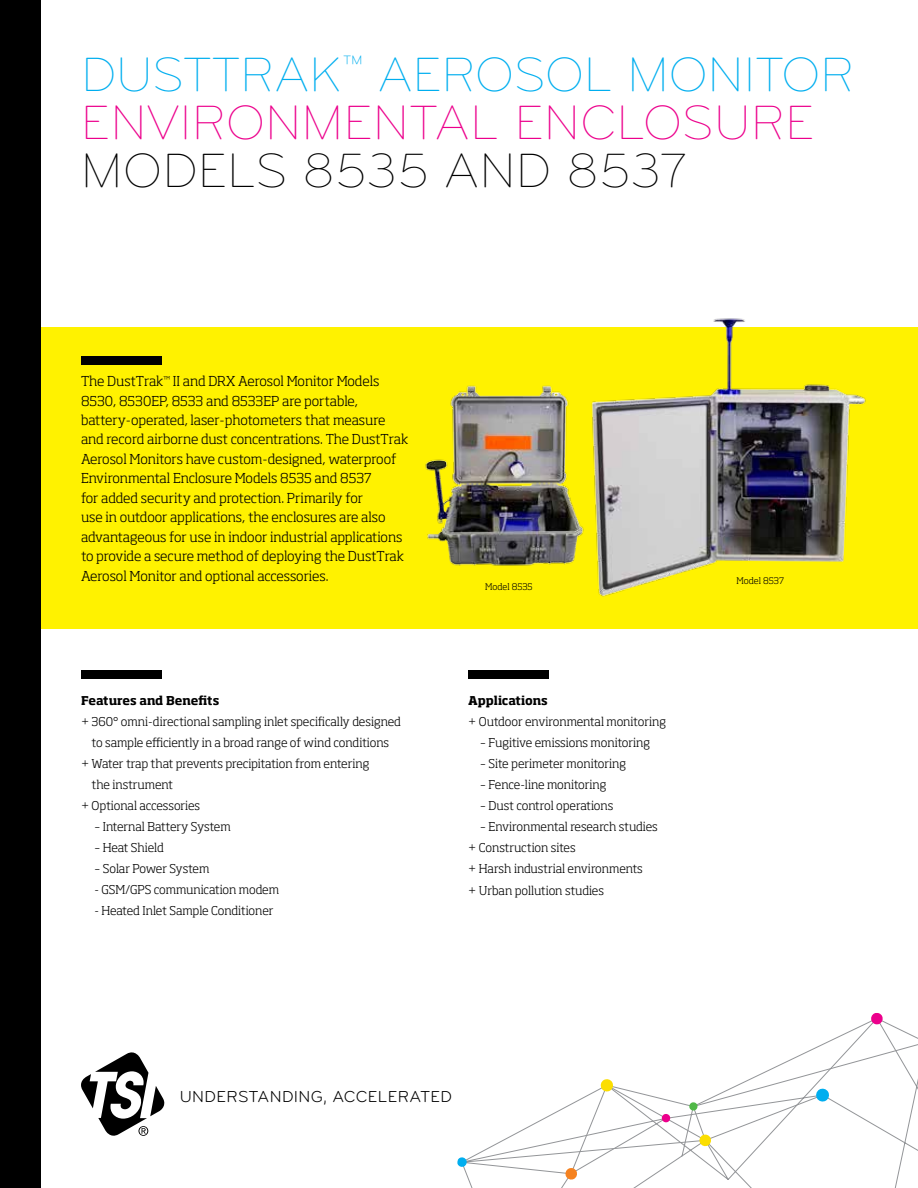
<style>
.page{position:relative;width:918px;height:1188px;background:#fff}
.page>*{position:absolute;margin:0;border:0;box-sizing:border-box;transform-origin:0 0}
.t1{font:300 49.95px/48px "Bryant Pro";letter-spacing:-.01em;color:#00aeef}
.t2{font:300 49.95px "Bryant Pro";color:#000}
.t3{font:16.5px "Bryant Pro";letter-spacing:.025em;color:#010101}
.t4{font:300 13.5px/19.5px "Soho Std";letter-spacing:-.005em;color:#000}
.t5{font:300 12px/21.1px "Soho Std";letter-spacing:-.005em;color:#000}
.t6{font:700 12px "Soho Std";letter-spacing:-.005em;color:#000}
.t7{font:300 9px "Soho Std";color:#000}
.s1{color:#ec008c}
</style>
<div class="page">
<div style="left:27px;top:327px;width:891px;height:301px;background:#fff200"></div>
<svg style="left:81px;top:1052px;width:84px;height:84px"></svg>
<div style="left:81px;top:357px;width:81px;height:8px;background:#000"></div>
<div style="left:468px;top:671px;width:81px;height:8px;background:#000"></div>
<div style="left:81px;top:671px;width:81px;height:8px;background:#000"></div>
<svg style="left:463px;top:1021px;width:455px;height:167px"></svg>
<svg style="left:689px;top:1102px;width:9px;height:9px"></svg>
<svg style="left:457px;top:1157px;width:10px;height:11px"></svg>
<svg style="left:565px;top:1167px;width:13px;height:13px"></svg>
<svg style="left:815px;top:1088px;width:15px;height:14px"></svg>
<svg style="left:600px;top:1078px;width:14px;height:14px"></svg>
<svg style="left:870px;top:1013px;width:13px;height:12px"></svg>
<svg style="left:699px;top:1134px;width:13px;height:13px"></svg>
<svg style="left:661px;top:1113px;width:10px;height:10px"></svg>
<div style="left:0;top:0;width:40px;height:1188px;background:#000"></div>
<img style="left:591px;top:318px;width:275px;height:279px">
<img style="left:425px;top:385px;width:159px;height:181px">
<h1 class="t1" style="left:81px;top:51px;width:775px">DUSTTRAK<sup>™</sup> AEROSOL MONITOR<br><span class="s1">ENVIRONMENTAL ENCLOSURE</span></h1>
<h1 class="t2" style="left:81px;top:142px;width:607px">MODELS 8535 AND 8537</h1>
<p class="t4" style="left:81px;top:371px;width:329px">The DustTrak<sup>™</sup> II and DRX Aerosol Monitor Models 8530, 8530EP, 8533 and 8533EP are portable, battery-operated, laser-photometers that measure and record airborne dust concentrations. The DustTrak Aerosol Monitors have custom-designed, waterproof Environmental Enclosure Models 8535 and 8537<br>for added security and protection. Primarily for<br>use in outdoor applications, the enclosures are also advantageous for use in indoor industrial applications to provide a secure method of deploying the DustTrak Aerosol Monitor and optional accessories.</p>
<p class="t6" style="left:81px;top:693px;width:140px">Features and Benefits</p>
<p class="t5" style="left:81px;top:711px;width:322px">+ 360° omni-directional sampling inlet specifically designed</p>
<p class="t5" style="left:92px;top:732px;width:299px">to sample efficiently in a broad range of wind conditions</p>
<p class="t5" style="left:81px;top:753px;width:290px">+ Water trap that prevents precipitation from entering</p>
<p class="t5" style="left:92px;top:774px;width:83px">the instrument</p>
<p class="t5" style="left:81px;top:795px;width:121px">+ Optional accessories</p>
<p class="t5" style="left:94px;top:816px;width:138px">– Internal Battery System</p>
<p class="t5" style="left:94px;top:837px;width:71px">– Heat Shield</p>
<p class="t5" style="left:94px;top:858px;width:116px">– Solar Power System</p>
<p class="t5" style="left:94px;top:879px;width:186px">- GSM/GPS communication modem</p>
<p class="t5" style="left:94px;top:900px;width:181px">- Heated Inlet Sample Conditioner</p>
<p class="t7" style="left:485px;top:581px;width:49px">Model 8535</p>
<p class="t6" style="left:468px;top:693px;width:81px">Applications</p>
<p class="t5" style="left:468px;top:711px;width:199px">+ Outdoor environmental monitoring</p>
<p class="t5" style="left:480px;top:732px;width:171px">– Fugitive emissions monitoring</p>
<p class="t5" style="left:480px;top:753px;width:147px">– Site perimeter monitoring</p>
<p class="t5" style="left:480px;top:774px;width:128px">– Fence-line monitoring</p>
<p class="t5" style="left:480px;top:795px;width:135px">– Dust control operations</p>
<p class="t5" style="left:468px;top:816px;width:191px;text-indent:12px">– Environmental research studies + Construction sites<br>+ Harsh industrial environments<br>+ Urban pollution studies</p>
<h2 class="t3" style="left:180px;top:1087px;width:274px">UNDERSTANDING, ACCELERATED</h2>
<p class="t7" style="left:736px;top:575px;width:49px">Model 8537</p>
</div>
